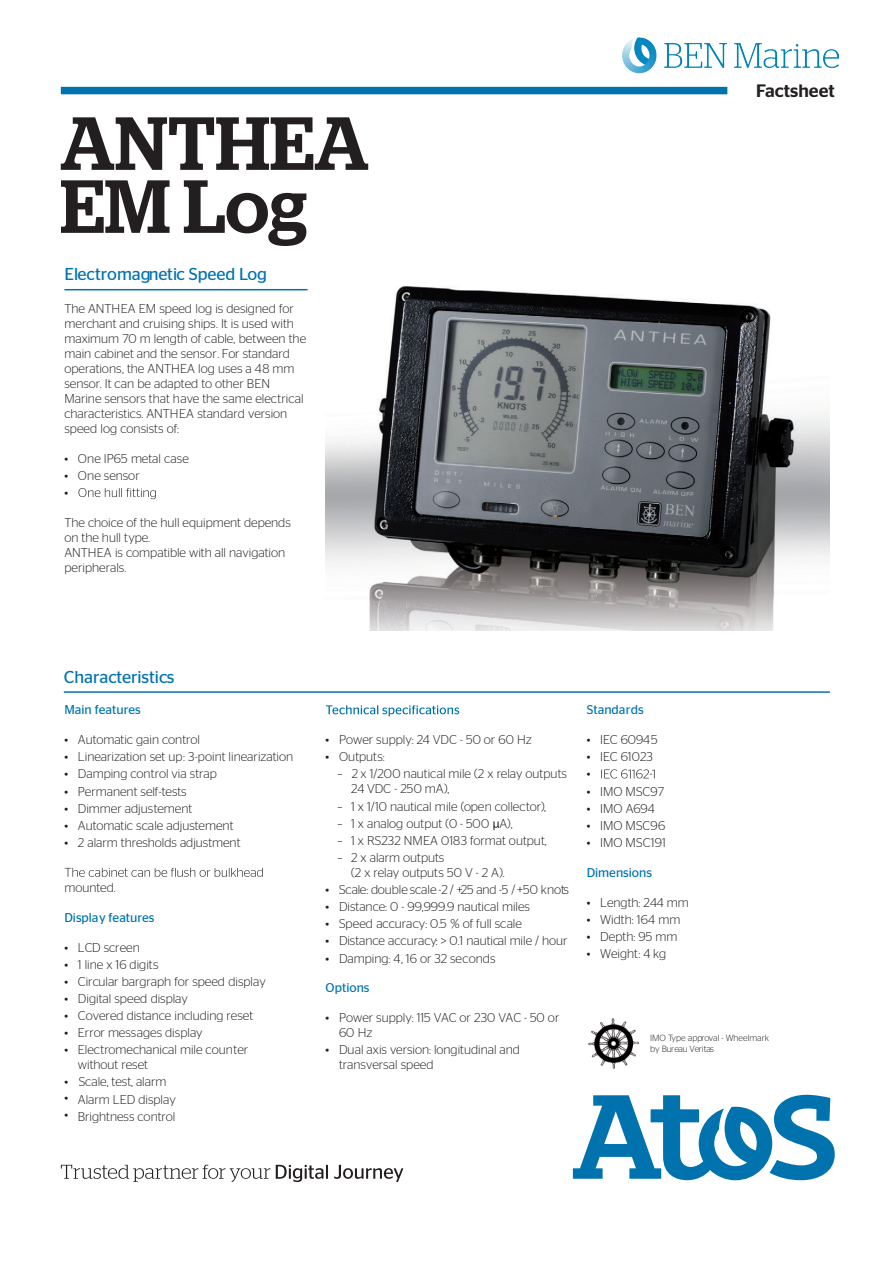
<style>
.page{position:relative;width:893px;height:1263px;background:#fff}
.page>*{position:absolute;margin:0;border:0;box-sizing:border-box;transform-origin:0 0}
.t1{font:500 75px/63px "Stag";color:#231f20}
.t2{font:500 18px "Stag Sans";color:#231f20}
.t3{font:17.25px "Stag Sans";color:#0073ae}
.t4{font:300 12.75px/15px "Stag Sans";color:#231f20}
.t5{font:12.75px "Stag Sans";color:#0073ae}
.t6{font:300 9px/10.8px "Stag Sans";color:#231f20}
</style>
<div class="page">
<svg style="left:573px;top:1095px;width:262px;height:85px"></svg>
<div style="left:61px;top:87px;width:666px;height:7px;background:#0073ae"></div>
<svg style="left:61px;top:1165px;width:342px;height:17px"></svg>
<img style="left:623px;top:38px;width:215px;height:35px">
<svg style="left:78px;top:488px;width:78px;height:11px"></svg>
<svg style="left:65px;top:868px;width:198px;height:9px"></svg>
<svg style="left:326px;top:705px;width:133px;height:11px"></svg>
<svg style="left:493px;top:821px;width:6px;height:9px"></svg>
<svg style="left:601px;top:769px;width:54px;height:9px"></svg>
<hr style="left:64px;top:289px;width:244px;height:1px;background:#0073ae">
<hr style="left:64px;top:691px;width:766px;height:2px;background:#0073ae">
<img style="left:326px;top:286px;width:504px;height:345px">
<img style="left:588px;top:1018px;width:51px;height:51px">
<h1 class="t1" style="left:60px;top:111px;width:310px">ANTHEA<br>EM Log</h1>
<h3 class="t3" style="left:64px;top:265px;width:204px">Electromagnetic Speed Log</h3>
<p class="t4" style="left:64px;top:301px;width:243px">The ANTHEA EM speed log is designed for merchant and cruising ships. It is used with maximum 70 m length of cable, between the main cabinet and the sensor. For standard operations, the ANTHEA log uses a 48 mm sensor. It can be adapted to other BEN Marine sensors that have the same electrical characteristics. ANTHEA standard version speed log consists of:</p>
<p class="t4" style="left:64px;top:451px;width:126px">• One IP65 metal case</p>
<p class="t4" style="left:64px;top:467px;width:77px;line-height:17.1px">• One sensor •</p>
<p class="t4" style="left:64px;top:515px;width:228px">The choice of the hull equipment depends on the hull type.<br>ANTHEA is compatible with all navigation peripherals.</p>
<h2 class="t2" style="left:756px;top:80px;width:80px">Factsheet</h2>
<h3 class="t3" style="left:64px;top:667px;width:112px">Characteristics</h3>
<p class="t5" style="left:64px;top:703px;width:78px">Main features</p>
<p class="t4" style="left:64px;top:732px;width:137px">• Automatic gain control</p>
<p class="t4" style="left:64px;top:749px;width:230px">• Linearization set up: 3-point linearization</p>
<p class="t4" style="left:64px;top:766px;width:154px">• Damping control via strap</p>
<p class="t4" style="left:64px;top:783px;width:124px">• Permanent self-tests</p>
<p class="t4" style="left:64px;top:800px;width:129px">• Dimmer adjustement</p>
<p class="t4" style="left:64px;top:818px;width:171px">• Automatic scale adjustement</p>
<p class="t4" style="left:64px;top:835px;width:178px">• 2 alarm thresholds adjustment</p>
<p class="t4" style="left:64px;top:880px;width:53px">mounted.</p>
<p class="t5" style="left:64px;top:910px;width:92px">Display features</p>
<p class="t4" style="left:64px;top:939px;width:77px">• LCD screen</p>
<p class="t4" style="left:64px;top:956px;width:96px">• 1 line x 16 digits</p>
<p class="t4" style="left:64px;top:974px;width:203px">• Circular bargraph for speed display</p>
<p class="t4" style="left:64px;top:991px;width:125px">• Digital speed display</p>
<p class="t4" style="left:64px;top:1008px;width:190px">• Covered distance including reset</p>
<p class="t4" style="left:64px;top:1025px;width:140px">• Error messages display</p>
<p class="t4" style="left:78px;top:1042px;width:172px;text-indent:-14px">• Electromechanical mile counter without reset</p>
<p class="t4" style="left:78px;top:1073px;width:99px;line-height:17.1px">Scale, test, alarm<br>Alarm LED display<br>Brightness control</p>
<p class="t4" style="left:64px;top:1073px;width:5px;line-height:16.5px;text-align:justify">• • •</p>
<p class="t4" style="left:326px;top:732px;width:208px">• Power supply: 24 VDC - 50 or 60 Hz</p>
<p class="t4" style="left:326px;top:749px;width:61px">• Outputs:</p>
<p class="t4" style="left:351px;top:766px;width:217px;text-indent:-14px">– 2 x 1/200 nautical mile (2 x relay outputs<br>24 VDC - 250 mA),</p>
<p class="t4" style="left:338px;top:798px;width:210px">– 1 x 1/10 nautical mile (open collector),</p>
<p class="t4" style="left:338px;top:815px;width:177px">– 1 x analog output (0 - 500 A),</p>
<p class="t4" style="left:338px;top:833px;width:211px">– 1 x RS232 NMEA 0183 format output,</p>
<p class="t4" style="left:351px;top:850px;width:155px;text-indent:-14px">– 2 x alarm outputs<br>(2 x relay outputs 50 V - 2 A).</p>
<p class="t4" style="left:326px;top:882px;width:245px">• Scale: double scale -2 / +25 and -5 / +50 knots</p>
<p class="t4" style="left:326px;top:899px;width:206px">• Distance: 0 - 99,999.9 nautical miles</p>
<p class="t4" style="left:326px;top:916px;width:198px">• Speed accuracy: 0.5 % of full scale</p>
<p class="t4" style="left:326px;top:933px;width:244px">• Distance accuracy: &gt; 0.1 nautical mile / hour</p>
<p class="t4" style="left:326px;top:950px;width:171px">• Damping: 4, 16 or 32 seconds</p>
<p class="t5" style="left:326px;top:981px;width:46px">Options</p>
<p class="t4" style="left:339px;top:1010px;width:222px;text-indent:-14px">• Power supply: 115 VAC or 230 VAC - 50 or<br>60 Hz</p>
<p class="t4" style="left:339px;top:1042px;width:182px;text-indent:-14px">• Dual axis version: longitudinal and transversal speed</p>
<p class="t5" style="left:587px;top:703px;width:59px">Standards</p>
<p class="t4" style="left:587px;top:732px;width:72px">• IEC 60945</p>
<p class="t4" style="left:587px;top:748px;width:68px;line-height:17.1px">• IEC 61023 •</p>
<p class="t4" style="left:587px;top:783px;width:79px">• IMO MSC97</p>
<p class="t4" style="left:587px;top:800px;width:70px">• IMO A694</p>
<p class="t4" style="left:587px;top:818px;width:80px">• IMO MSC96</p>
<p class="t4" style="left:587px;top:835px;width:81px">• IMO MSC191</p>
<p class="t5" style="left:587px;top:865px;width:67px">Dimensions</p>
<p class="t4" style="left:587px;top:894px;width:104px">• Length: 244 mm</p>
<p class="t4" style="left:587px;top:912px;width:95px">• Width: 164 mm</p>
<p class="t4" style="left:587px;top:929px;width:92px">• Depth: 95 mm</p>
<p class="t4" style="left:587px;top:946px;width:81px">• Weight: 4 kg</p>
<p class="t6" style="left:650px;top:1032px;width:121px">IMO Type approval - Wheelmark by Bureau Veritas</p>
</div>
